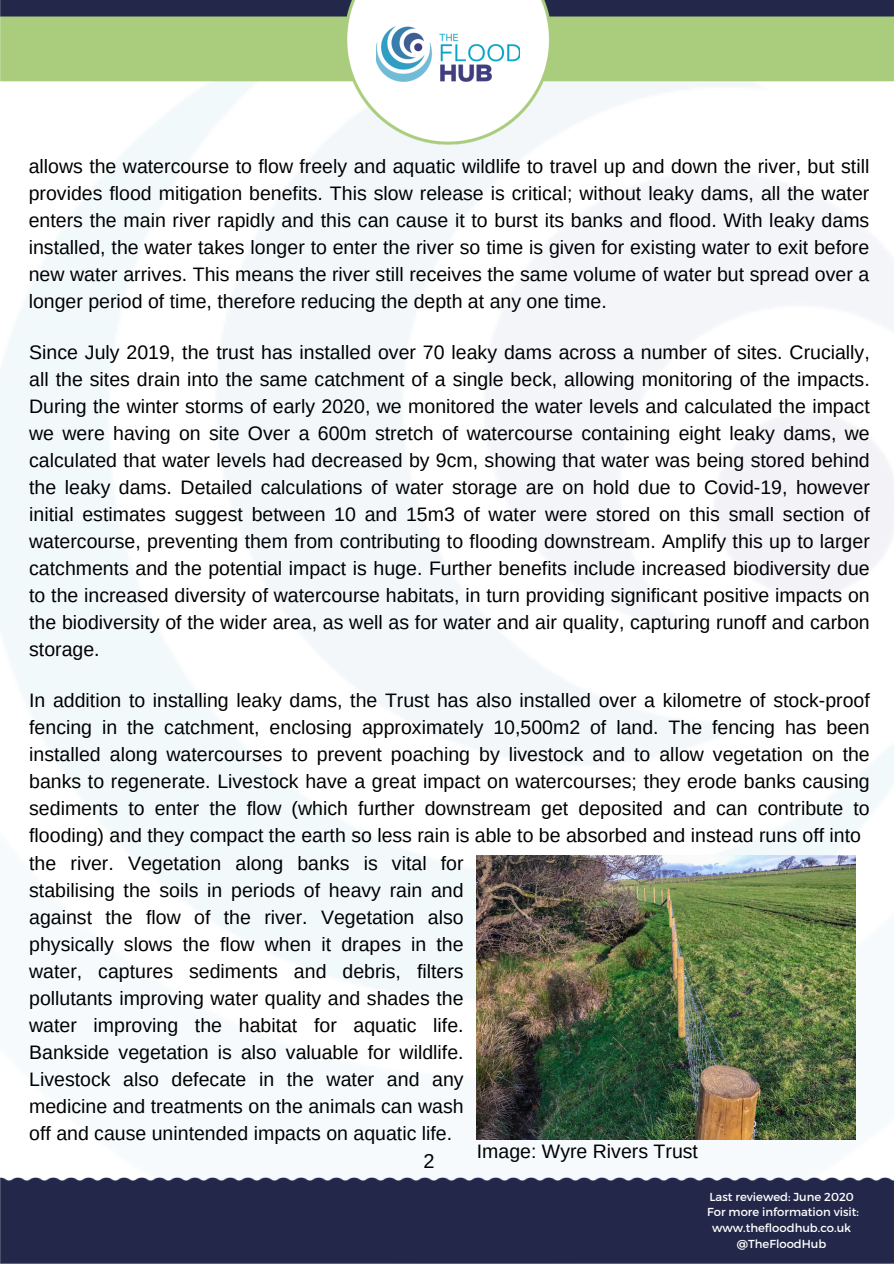
<style>
.page{position:relative;width:894px;height:1264px;background:#fff}
.page>*{position:absolute;margin:0;border:0;box-sizing:border-box;transform-origin:0 0}
.t1{font:19.95px "Arimo";color:#000}
.t2{font:19.5px/27px "Arimo";color:#000;text-align:justify}
.t3{font:11.55px/15.8px "Montserrat";color:#fff;text-align:center}
</style>
<div class="page">
<img style="left:0;top:144px;width:893px;height:996px">
<img style="left:0;top:0;width:893px;height:144px">
<img style="left:376px;top:26px;width:143px;height:56px">
<div style="left:0;top:1177px;width:893px;height:86px;background:#23284b"></div>
<img style="left:476px;top:856px;width:378px;height:283px">
<h1 class="t2" style="left:29px;top:153px;width:841px">allows the watercourse to flow freely and aquatic wildlife to travel up and down the river, but still provides flood mitigation benefits. This slow release is critical; without leaky dams, all the water enters the main river rapidly and this can cause it to burst its banks and flood. With leaky dams installed, the water takes longer to enter the river so time is given for existing water to exit before new water arrives. This means the river still receives the same volume of water but spread over a longer period of time, therefore reducing the depth at any one time.</h1>
<p class="t2" style="left:29px;top:338px;width:841px">Since July 2019, the trust has installed over 70 leaky dams across a number of sites. Crucially, all the sites drain into the same catchment of a single beck, allowing monitoring of the impacts.<br>During the winter storms of early 2020, we monitored the water levels and calculated the impact we were having on site Over a 600m stretch of watercourse containing eight leaky dams, we calculated that water levels had decreased by 9cm, showing that water was being stored behind the leaky dams. Detailed calculations of water storage are on hold due to Covid-19, however initial estimates suggest between 10 and 15m3 of water were stored on this small section of watercourse, preventing them from contributing to flooding downstream. Amplify this up to larger catchments and the potential impact is huge. Further benefits include increased biodiversity due to the increased diversity of watercourse habitats, in turn providing significant positive impacts on the biodiversity of the wider area, as well as for water and air quality, capturing runoff and carbon storage.</p>
<h1 class="t2" style="left:29px;top:686px;width:841px">In addition to installing leaky dams, the Trust has also installed over a kilometre of stock-proof fencing in the catchment, enclosing approximately 10,500m2 of land. The fencing has been installed along watercourses to prevent poaching by livestock and to allow vegetation on the banks to regenerate. Livestock have a great impact on watercourses; they erode banks causing sediments to enter the flow (which further downstream get deposited and can contribute to flooding) and they compact the earth so less rain is able to be absorbed and instead runs off into</h1>
<h1 class="t2" style="left:29px;top:849px;width:436px">the river. Vegetation along banks is vital for stabilising the soils in periods of heavy rain and against the flow of the river. Vegetation also physically slows the flow when it drapes in the water, captures sediments and debris, filters pollutants improving water quality and shades the water improving the habitat for aquatic life.<br>Bankside vegetation is also valuable for wildlife.<br>Livestock also defecate in the water and any medicine and treatments on the animals can wash off and cause unintended impacts on aquatic life.</h1>
<h1 class="t2" style="left:476px;top:1137px;width:222px">Image: Wyre Rivers Trust</h1>
<p class="t1" style="left:423px;top:1149px;width:13px">2</p>
<p class="t3" style="left:701px;top:1188px;width:136px">Last reviewed: Oct 2018</p>
<p class="t3" style="left:709px;top:1188px;width:146px">Last reviewed: June 2020</p>
<h1 class="t3" style="left:707px;top:1203px;width:153px">For more information visit: www.thefloodhub.co.uk @TheFloodHub</h1>
</div>
